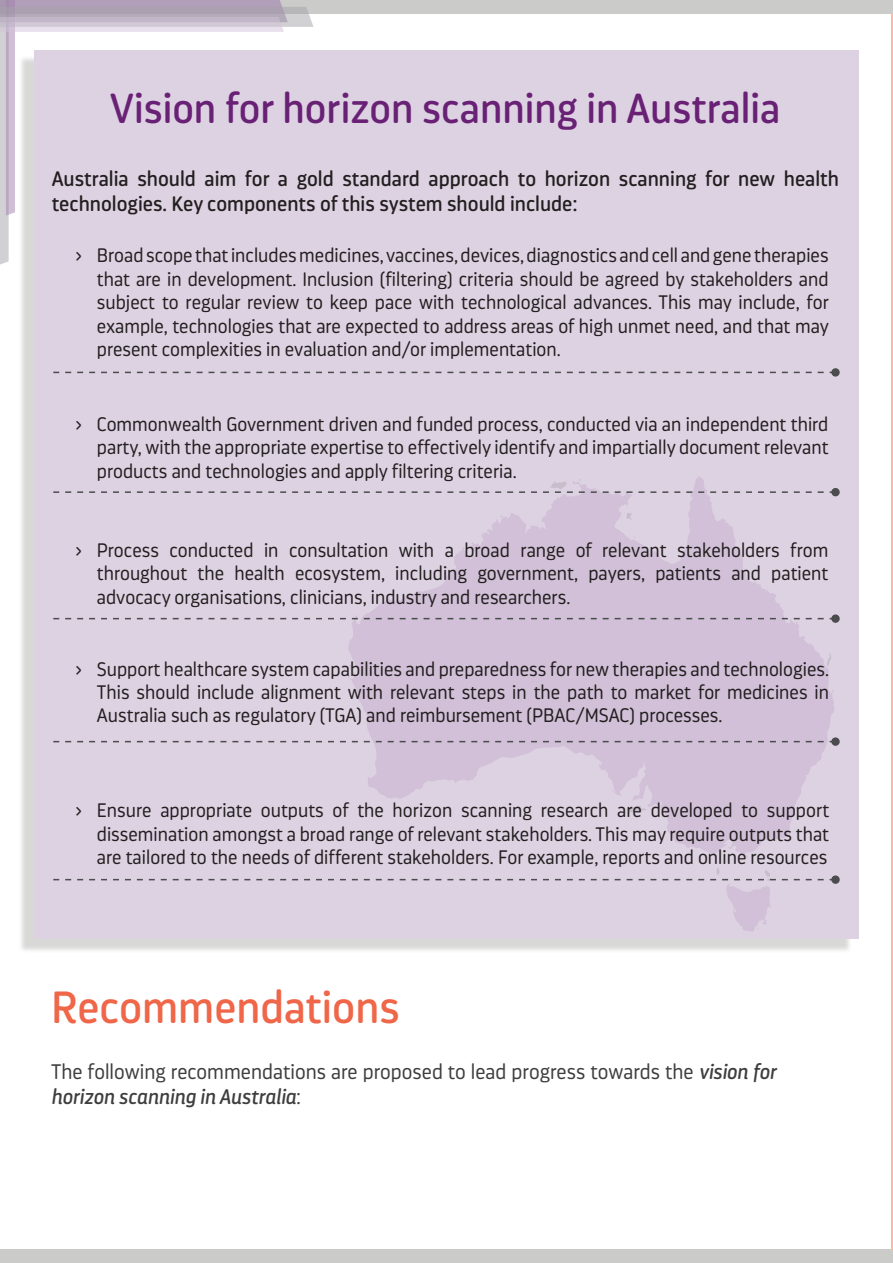
<style>
.page{position:relative;width:893px;height:1263px;background:#fff}
.page>*{position:absolute;margin:0;border:0;box-sizing:border-box;transform-origin:0 0}
._03_Heading_1{font:45px "Darwin Pro Rd";color:#ef6649}
._03_Heading_1-2{font:42px "Darwin Pro Rd";color:#692175}
._02_Section_Introduc{font:21px/25.2px "Darwin Ess Rd";color:#231f20}
._02_Section_Introduc-2{font:300 21px/25.2px "Darwin Ess Rd";color:#3e3e3f}
.t1{font:300 19.5px/23.4px "Darwin Ess Rd";color:#231f20;text-align:justify}
.s1{font-weight:400;font-style:italic}
</style>
<div class="page">
<div style="left:0;top:0;width:893px;height:14px;background:#cbcbca"></div>
<div style="left:0;top:1249px;width:893px;height:14px;background:#cbcbca"></div>
<svg style="left:0;top:0;width:314px;height:265px"></svg>
<div style="left:18px;top:55px;width:834px;height:898px;background:#cbcbca;opacity:.75"></div>
<div style="left:34px;top:51px;width:825px;height:888px;background:#ddd2e2"></div>
<svg style="left:348px;top:493px;width:487px;height:365px;fill:#d1c0d7"></svg>
<svg style="left:624px;top:512px;width:8px;height:7px"></svg>
<svg style="left:827px;top:653px;width:4px;height:14px"></svg>
<svg style="left:628px;top:806px;width:18px;height:6px"></svg>
<hr style="left:892px;top:14px;width:1px;height:1236px;background:#fabaa7">
<svg style="left:53px;top:372px;width:778px;height:1px"></svg>
<div style="left:832px;top:369px;width:7px;height:7px;background:#4b4c4d;border-radius:50%"></div>
<div style="left:831px;top:368px;width:9px;height:9px;border:2px solid #4b4c4d;border-radius:50%"></div>
<svg style="left:53px;top:618px;width:778px;height:1px"></svg>
<div style="left:832px;top:615px;width:7px;height:7px;background:#4b4c4d;border-radius:50%"></div>
<div style="left:831px;top:614px;width:9px;height:9px;border:2px solid #4b4c4d;border-radius:50%"></div>
<svg style="left:53px;top:741px;width:778px;height:1px"></svg>
<div style="left:832px;top:738px;width:7px;height:7px;background:#4b4c4d;border-radius:50%"></div>
<div style="left:831px;top:737px;width:9px;height:9px;border:2px solid #4b4c4d;border-radius:50%"></div>
<svg style="left:53px;top:868px;width:778px;height:64px"></svg>
<div style="left:832px;top:876px;width:7px;height:7px;background:#4b4c4d;border-radius:50%"></div>
<div style="left:831px;top:875px;width:9px;height:9px;border:2px solid #4b4c4d;border-radius:50%"></div>
<svg style="left:53px;top:476px;width:778px;height:17px"></svg>
<div style="left:832px;top:489px;width:7px;height:7px;background:#4b4c4d;border-radius:50%"></div>
<div style="left:831px;top:488px;width:9px;height:8px;border:2px solid #4b4c4d;border-radius:50%"></div>
<p class="_03_Heading_1-2" style="left:110px;top:80px;width:672px">Vision for horizon scanning in Australia</p>
<p class="_02_Section_Introduc" style="left:52px;top:166px;width:789px">Australia should aim for a gold standard approach to horizon scanning for new health technologies. Key components of this system should include:</p>
<p class="t1" style="left:97px;top:244px;width:734px;text-indent:-21px">&gt; Broad scope that includes medicines, vaccines, devices, diagnostics and cell and gene therapies that are in development. Inclusion (filtering) criteria should be agreed by stakeholders and subject to regular review to keep pace with technological advances. This may include, for example, technologies that are expected to address areas of high unmet need, and that may present complexities in evaluation and/or implementation.</p>
<p class="t1" style="left:97px;top:413px;width:733px;text-indent:-21px">&gt; Commonwealth Government driven and funded process, conducted via an independent third party, with the appropriate expertise to effectively identify and impartially document relevant products and technologies and apply filtering criteria.</p>
<p class="t1" style="left:97px;top:539px;width:733px;text-indent:-21px">&gt; Process conducted in consultation with a broad range of relevant stakeholders from throughout the health ecosystem, including government, payers, patients and patient advocacy organisations, clinicians, industry and researchers.</p>
<p class="t1" style="left:97px;top:657px;width:734px;text-indent:-21px">&gt; Support healthcare system capabilities and preparedness for new therapies and technologies.<br>This should include alignment with relevant steps in the path to market for medicines in Australia such as regulatory (TGA) and reimbursement (PBAC/MSAC) processes.</p>
<p class="t1" style="left:97px;top:799px;width:734px;text-indent:-21px">&gt; Ensure appropriate outputs of the horizon scanning research are developed to support dissemination amongst a broad range of relevant stakeholders. This may require outputs that are tailored to the needs of different stakeholders. For example, reports and online resources</p>
<p class="_03_Heading_1" style="left:51px;top:978px;width:350px">Recommendations</p>
<p class="_02_Section_Introduc-2" style="left:51px;top:1059px;width:727px">The following recommendations are proposed to lead progress towards the <span class="s1">vision for horizon scanning in Australia</span>:</p>
</div>
